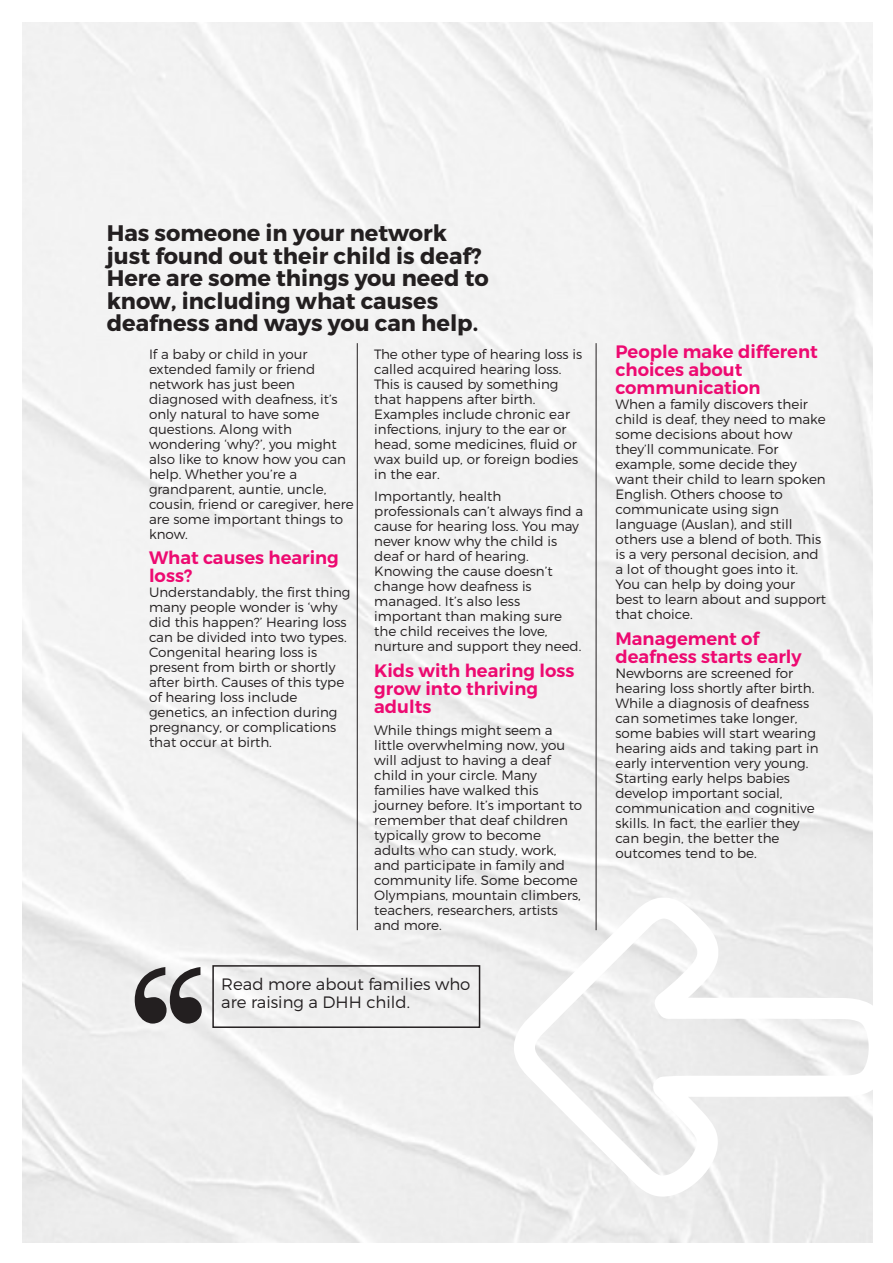
<style>
.page{position:relative;width:893px;height:1263px;background:#fff}
.page>*{position:absolute;margin:0;border:0;box-sizing:border-box;transform-origin:0 0}
.t1{font:700 22.5px/22.5px "Montserrat";color:#231f20}
.t2{font:600 18px/18px "Montserrat";color:#ed0a71}
.t3{font:300 16.5px/18px "Montserrat";color:#231f20}
.t4{font:300 13.5px/15px "Montserrat";color:#231f20}
</style>
<div class="page">
<hr style="left:596px;top:343px;width:1px;height:587px;background:#231f20">
<hr style="left:357px;top:343px;width:1px;height:587px;background:#231f20">
<svg style="left:135px;top:967px;width:67px;height:56px"></svg>
<div style="left:212px;top:965px;width:268px;height:63px;border:2px solid #231f20"></div>
<svg style="left:491px;top:875px;width:382px;height:323px"></svg>
<h1 class="t1" style="left:107px;top:224px;width:384px">Has someone in your network just found out their child is deaf?<br>Here are some things you need to know, including what causes deafness and ways you can help.</h1>
<p class="t4" style="left:149px;top:347px;width:206px">If a baby or child in your extended family or friend network has just been diagnosed with deafness, it’s only natural to have some questions. Along with wondering ‘why?’, you might also like to know how you can help. Whether you’re a grandparent, auntie, uncle, cousin, friend or caregiver, here are some important things to know.</p>
<h2 class="t2" style="left:149px;top:549px;width:191px">What causes hearing loss?</h2>
<p class="t4" style="left:149px;top:586px;width:203px">Understandably, the first thing many people wonder is ‘why did this happen?’ Hearing loss can be divided into two types.<br>Congenital hearing loss is present from birth or shortly after birth. Causes of this type of hearing loss include genetics, an infection during pregnancy, or complications that occur at birth.</p>
<p class="t4" style="left:374px;top:347px;width:209px">The other type of hearing loss is called acquired hearing loss.<br>This is caused by something that happens after birth.<br>Examples include chronic ear infections, injury to the ear or head, some medicines, fluid or wax build up, or foreign bodies in the ear.</p>
<p class="t4" style="left:374px;top:490px;width:211px">Importantly, health professionals can’t always find a cause for hearing loss. You may never know why the child is deaf or hard of hearing.<br>Knowing the cause doesn’t change how deafness is managed. It’s also less important than making sure the child receives the love, nurture and support they need.</p>
<h2 class="t2" style="left:374px;top:662px;width:202px">Kids with hearing loss grow into thriving adults</h2>
<p class="t4" style="left:374px;top:724px;width:209px">While things might seem a little overwhelming now, you will adjust to having a deaf child in your circle. Many families have walked this journey before. It’s important to remember that deaf children typically grow to become adults who can study, work, and participate in family and community life. Some become<br>Olympians, mountain climbers, teachers, researchers, artists and more.</p>
<p class="t3" style="left:221px;top:976px;width:251px">Read more about families who are raising a DHH child.</p>
<h2 class="t2" style="left:615px;top:344px;width:204px">People make different choices about communication</h2>
<p class="t4" style="left:615px;top:398px;width:212px">When a family discovers their child is deaf, they need to make some decisions about how they’ll communicate. For example, some decide they want their child to learn spoken<br>English. Others choose to communicate using sign language (Auslan), and still others use a blend of both. This is a very personal decision, and a lot of thought goes into it.<br>You can help by doing your best to learn about and support that choice.</p>
<h2 class="t2" style="left:615px;top:630px;width:188px">Management of deafness starts early</h2>
<p class="t4" style="left:615px;top:666px;width:205px">Newborns are screened for hearing loss shortly after birth.<br>While a diagnosis of deafness can sometimes take longer, some babies will start wearing hearing aids and taking part in early intervention very young.<br>Starting early helps babies develop important social, communication and cognitive skills. In fact, the earlier they can begin, the better the outcomes tend to be.</p>
</div>
